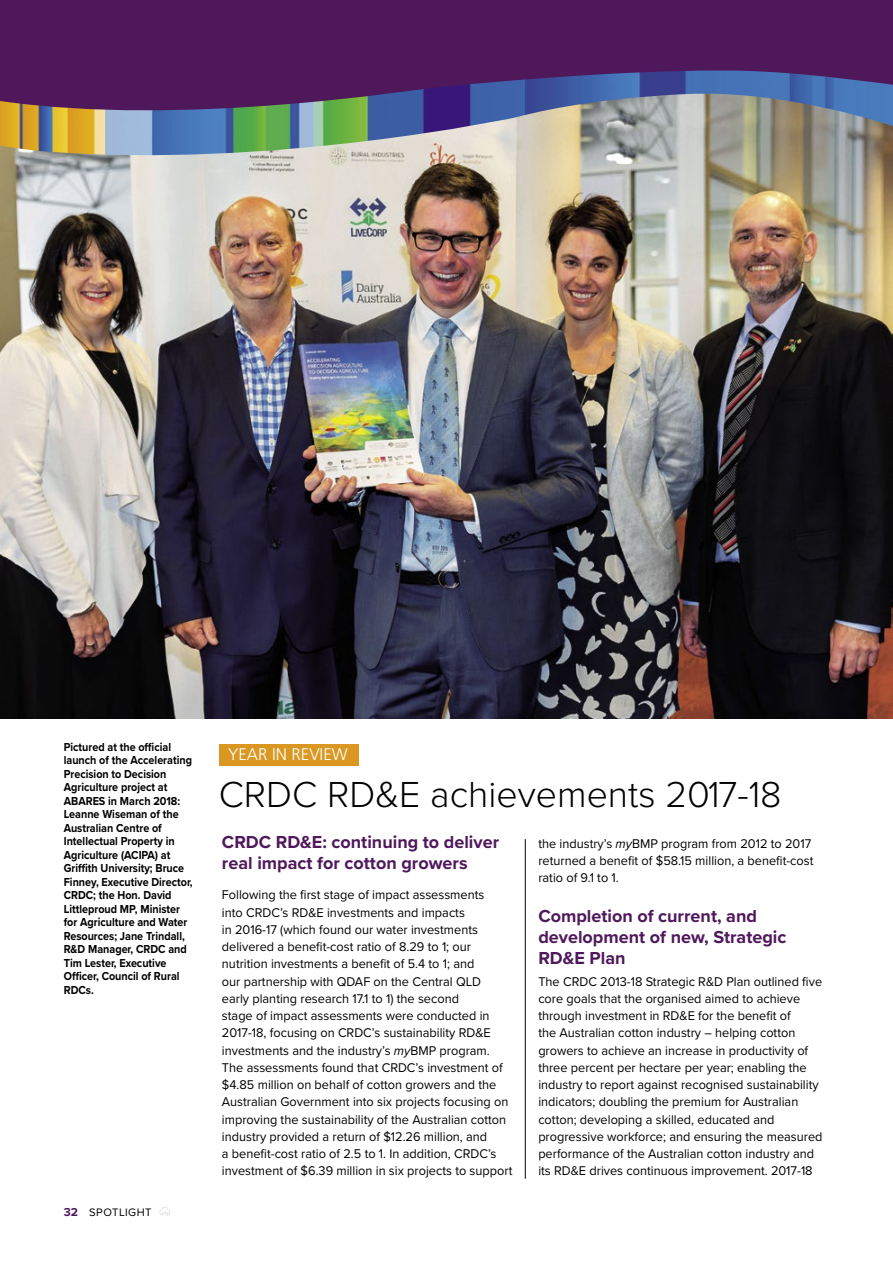
<style>
.page{position:relative;width:893px;height:1263px;background:#fff}
.page>*{position:absolute;margin:0;border:0;box-sizing:border-box;transform-origin:0 0}
.t1{font:300 37.5px "Proxima Nova";color:#000}
.t2{font:700 18px/21px "Proxima Nova";color:#4f185b}
.t3{font:300 16.8px "Frutiger";color:#fff}
.t4{font:13.2px/17.2px "Proxima Nova";color:#000}
.t5{font:700 12px/13.5px "Proxima Nova";color:#000;scale:.9 1}
.t6{font:11.25px "Proxima Nova";letter-spacing:.04em;color:#000}
.s1{font-weight:700;font-size:12px;color:#4f185b}
.s2{font-style:italic}
</style>
<div class="page">
<svg style="left:160px;top:1207px;width:10px;height:8px"></svg>
<hr style="left:525px;top:839px;width:1px;height:340px;background:#000">
<img style="left:0;top:157px;width:893px;height:562px">
<div style="left:0;top:0;width:893px;height:71px;background:#4f185b"></div>
<img style="left:0;top:71px;width:892px;height:86px">
<div style="left:219px;top:744px;width:140px;height:21px;background:#da9823"></div>
<img style="left:892px;top:69px;width:1px;height:88px">
<p class="t5" style="left:64px;top:739px;width:145px">Pictured at the official launch of the Accelerating<br>Precision to Decision<br>Agriculture project at<br>ABARES in March 2018:<br>Leanne Wiseman of the<br>Australian Centre of<br>Intellectual Property in<br>Agriculture (ACIPA) at<br>Griffith University; Bruce<br>Finney, Executive Director,<br>CRDC; the Hon. David<br>Littleproud MP, Minister for Agriculture and Water<br>Resources; Jane Trindall,<br>R&amp;D Manager, CRDC and<br>Tim Lester, Executive<br>Officer, Council of Rural<br>RDCs.</p>
<p class="t6" style="left:64px;top:1203px;width:89px"><span class="s1">32</span> SPOTLIGHT</p>
<p class="t3" style="left:228px;top:745px;width:121px">YEAR IN REVIEW</p>
<h1 class="t1" style="left:219px;top:766px;width:564px">CRDC RD&amp;E achievements 2017-18</h1>
<h2 class="t2" style="left:222px;top:831px;width:279px">CRDC RD&amp;E: continuing to deliver real impact for cotton growers</h2>
<p class="t4" style="left:222px;top:886px;width:292px">Following the first stage of impact assessments<br>into CRDC’s RD&amp;E investments and impacts<br>in 2016-17 (which found our water investments delivered a benefit-cost ratio of 8.29 to 1; our nutrition investments a benefit of 5.4 to 1; and<br>our partnership with QDAF on the Central QLD<br>early planting research 17.1 to 1) the second<br>stage of impact assessments were conducted in 2017-18, focusing on CRDC’s sustainability RD&amp;E investments and the industry’s <span class="s2">my</span>BMP program.<br>The assessments found that CRDC’s investment of $4.85 million on behalf of cotton growers and the Australian Government into six projects focusing on improving the sustainability of the Australian cotton industry provided a return of $12.26 million, and<br>a benefit-cost ratio of 2.5 to 1. In addition, CRDC’s investment of $6.39 million in six projects to support</p>
<p class="t4" style="left:538px;top:834px;width:277px">the industry’s <span class="s2">my</span>BMP program from 2012 to 2017 returned a benefit of $58.15 million, a benefit-cost ratio of 9.1 to 1.</p>
<h2 class="t2" style="left:538px;top:905px;width:250px">Completion of current, and development of new, Strategic<br>RD&amp;E Plan</h2>
<p class="t4" style="left:538px;top:972px;width:286px">The CRDC 2013-18 Strategic R&amp;D Plan outlined five core goals that the organised aimed to achieve through investment in RD&amp;E for the benefit of<br>the Australian cotton industry – helping cotton growers to achieve an increase in productivity of three percent per hectare per year; enabling the industry to report against recognised sustainability indicators; doubling the premium for Australian cotton; developing a skilled, educated and progressive workforce; and ensuring the measured performance of the Australian cotton industry and its RD&amp;E drives continuous improvement. 2017-18</p>
</div>
